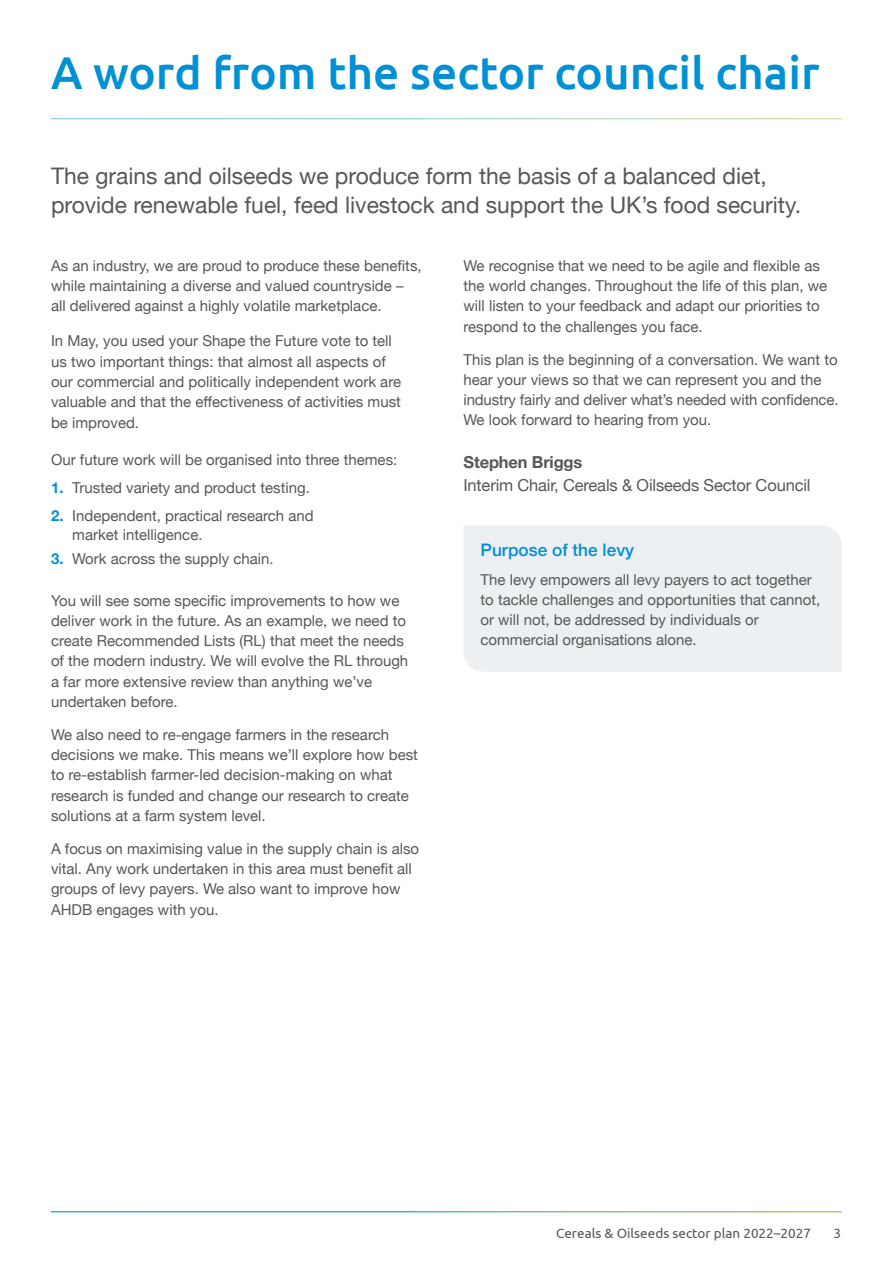
<style>
.page{position:relative;width:893px;height:1263px;background:#fff}
.page>*{position:absolute;margin:0;border:0;box-sizing:border-box;transform-origin:0 0}
.SECTION_TITLES___DTF{font:500 45.9px "Ubuntu";color:#0090d4}
.SECTION_INTROS_LARGE{font:22.8px/29px "Helvetica Neue";color:#575756}
.A4_SUBHEAD_2{font:500 17.25px "Helvetica Neue";color:#0090d4}
.MAIN_BODY__DTFF{font:16.5px/22.5px "Helvetica Neue";letter-spacing:-.01em;color:#575756}
.MAIN_-_BEFORE_BULLET{font:15px/20.2px "Helvetica Neue";color:#575756}
.MAIN_BODY__DTFF-2{font:15px/20.2px "Helvetica Neue";color:#575756}
.t1{font:13.5px "Ubuntu";color:#575756}
.s1{font-weight:700;color:#0090d4}
.s2{font-weight:700}
</style>
<div class="page">
<div style="left:464px;top:526px;width:378px;height:146px;background:#ecf0f3"></div>
<p class="SECTION_TITLES___DTF" style="left:51px;top:43px;width:770px">A word from the sector council chair</p>
<p class="SECTION_INTROS_LARGE" style="left:51px;top:162px;width:752px">The grains and oilseeds we produce form the basis of a balanced diet, provide renewable fuel, feed livestock and support the UK’s food security.</p>
<p class="MAIN_BODY__DTFF-2" style="left:51px;top:256px;width:372px">As an industry, we are proud to produce these benefits, while maintaining a diverse and valued countryside – all delivered against a highly volatile marketplace.</p>
<p class="MAIN_BODY__DTFF-2" style="left:51px;top:332px;width:352px">In May, you used your Shape the Future vote to tell us two important things: that almost all aspects of our commercial and politically independent work are valuable and that the effectiveness of activities must be improved.</p>
<p class="MAIN_-_BEFORE_BULLET" style="left:51px;top:450px;width:348px">Our future work will be organised into three themes:</p>
<p class="MAIN_-_BEFORE_BULLET" style="left:51px;top:478px;width:260px"><span class="s1">1.</span> Trusted variety and product testing.</p>
<p class="MAIN_-_BEFORE_BULLET" style="left:72px;top:506px;width:243px;line-height:19.5px;text-indent:-21px"><span class="s1">2.</span> Independent, practical research and market intelligence.</p>
<p class="MAIN_-_BEFORE_BULLET" style="left:51px;top:549px;width:224px"><span class="s1">3.</span> Work across the supply chain.</p>
<p class="MAIN_-_BEFORE_BULLET" style="left:51px;top:591px;width:359px">You will see some specific improvements to how we deliver work in the future. As an example, we need to create Recommended Lists (RL) that meet the needs of the modern industry. We will evolve the RL through a far more extensive review than anything we’ve undertaken before.</p>
<p class="MAIN_-_BEFORE_BULLET" style="left:51px;top:725px;width:368px">We also need to re-engage farmers in the research decisions we make. This means we’ll explore how best to re-establish farmer-led decision-making on what research is funded and change our research to create solutions at a farm system level.</p>
<p class="MAIN_-_BEFORE_BULLET" style="left:51px;top:839px;width:370px">A focus on maximising value in the supply chain is also vital. Any work undertaken in this area must benefit all groups of levy payers. We also want to improve how AHDB engages with you.</p>
<p class="MAIN_-_BEFORE_BULLET" style="left:463px;top:256px;width:365px">We recognise that we need to be agile and flexible as the world changes. Throughout the life of this plan, we will listen to your feedback and adapt our priorities to respond to the challenges you face.</p>
<p class="MAIN_-_BEFORE_BULLET" style="left:463px;top:350px;width:376px">This plan is the beginning of a conversation. We want to hear your views so that we can represent you and the industry fairly and deliver what’s needed with confidence.<br>We look forward to hearing from you.</p>
<p class="MAIN_BODY__DTFF" style="left:463px;top:452px;width:349px"><span class="s2">Stephen Briggs<br></span>Interim Chair, Cereals &amp; Oilseeds Sector Council</p>
<p class="A4_SUBHEAD_2" style="left:480px;top:536px;width:155px">Purpose of the levy</p>
<p class="MAIN_BODY__DTFF-2" style="left:480px;top:570px;width:341px">The levy empowers all levy payers to act together to tackle challenges and opportunities that cannot, or will not, be addressed by individuals or commercial organisations alone.</p>
<p class="t1" style="left:556px;top:1225px;width:256px">Cereals &amp; Oilseeds sector plan 2022–2027</p>
<p class="t1" style="left:834px;top:1225px;width:9px">3</p>
</div>
